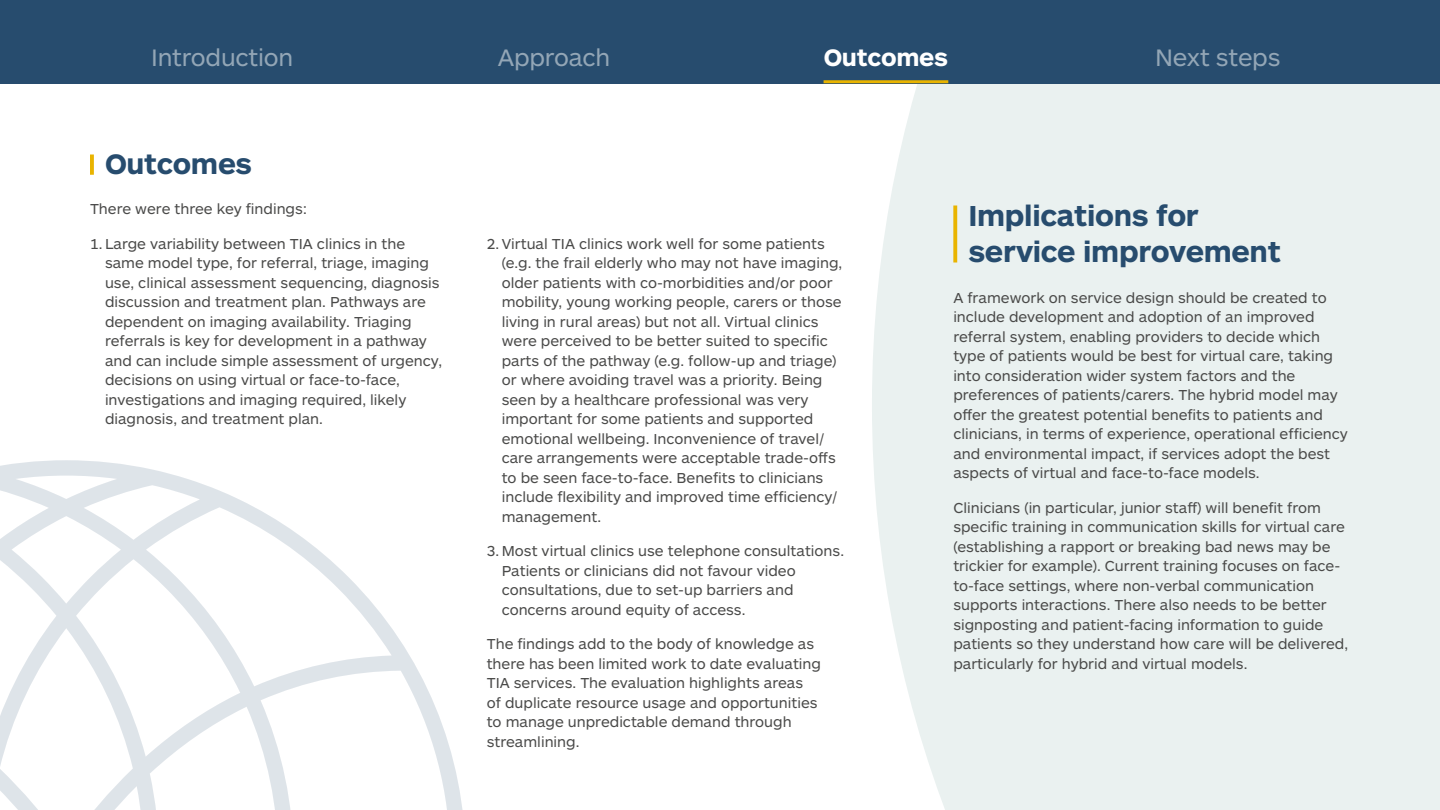
<style>
.page{position:relative;width:1440px;height:810px;background:#fff}
.page>*{position:absolute;margin:0;border:0;box-sizing:border-box;transform-origin:0 0}
.t1{font:700 30px/36px "ARS Maquette Pro";letter-spacing:-.01em;color:#274c6e}
.t2{font:700 29.25px "ARS Maquette Pro";letter-spacing:-.01em;color:#274c6e}
.t3{font:24.75px "ARS Maquette Pro";letter-spacing:-.01em;color:#93a6b6}
.t4{font:700 24.75px "ARS Maquette Pro";letter-spacing:-.01em;color:#fff}
.t5{font:15px/19.5px "ARS Maquette Pro";color:#4a4a49}
</style>
<div class="page">
<div style="left:872px;top:83px;width:568px;height:727px;background:#eaf1f0"></div>
<svg style="left:90px;top:154px;width:4px;height:21px"></svg>
<svg style="left:953px;top:206px;width:4px;height:56px"></svg>
<svg style="left:0;top:460px;width:463px;height:350px"></svg>
<div style="left:0;top:0;width:1440px;height:83px;background:#274c6e"></div>
<hr style="left:824px;top:80px;width:124px;height:3px;background:#e9b400">
<h3 class="t3" style="left:151px;top:41px;width:144px">Introduction</h3>
<h3 class="t3" style="left:498px;top:41px;width:114px">Approach</h3>
<h3 class="t4" style="left:824px;top:41px;width:126px">Outcomes</h3>
<h3 class="t3" style="left:1155px;top:41px;width:127px">Next steps</h3>
<h2 class="t2" style="left:105px;top:145px;width:149px">Outcomes</h2>
<p class="t5" style="left:90px;top:199px;width:219px">There were three key findings:</p>
<p class="t5" style="left:105px;top:233px;width:339px;text-indent:-15px">1. Large variability between TIA clinics in the same model type, for referral, triage, imaging use, clinical assessment sequencing, diagnosis discussion and treatment plan. Pathways are dependent on imaging availability. Triaging referrals is key for development in a pathway and can include simple assessment of urgency, decisions on using virtual or face-to-face, investigations and imaging required, likely diagnosis, and treatment plan.</p>
<p class="t5" style="left:502px;top:233px;width:342px;text-indent:-15px">2. Virtual TIA clinics work well for some patients (e.g. the frail elderly who may not have imaging, older patients with co-morbidities and/or poor mobility, young working people, carers or those living in rural areas) but not all. Virtual clinics were perceived to be better suited to specific parts of the pathway (e.g. follow-up and triage) or where avoiding travel was a priority. Being seen by a healthcare professional was very important for some patients and supported emotional wellbeing. Inconvenience of travel/ care arrangements were acceptable trade-offs to be seen face-to-face. Benefits to clinicians include flexibility and improved time efficiency/ management.</p>
<p class="t5" style="left:502px;top:541px;width:344px;text-indent:-15px">3. Most virtual clinics use telephone consultations.<br>Patients or clinicians did not favour video consultations, due to set-up barriers and concerns around equity of access.</p>
<p class="t5" style="left:487px;top:634px;width:336px">The findings add to the body of knowledge as there has been limited work to date evaluating TIA services. The evaluation highlights areas of duplicate resource usage and opportunities to manage unpredictable demand through streamlining.</p>
<h1 class="t1" style="left:968px;top:197px;width:314px">Implications for service improvement</h1>
<p class="t5" style="left:953px;top:287px;width:396px">A framework on service design should be created to include development and adoption of an improved referral system, enabling providers to decide which type of patients would be best for virtual care, taking into consideration wider system factors and the preferences of patients/carers. The hybrid model may offer the greatest potential benefits to patients and clinicians, in terms of experience, operational efficiency and environmental impact, if services adopt the best aspects of virtual and face-to-face models.</p>
<p class="t5" style="left:953px;top:497px;width:396px">Clinicians (in particular, junior staff) will benefit from specific training in communication skills for virtual care (establishing a rapport or breaking bad news may be trickier for example). Current training focuses on face&shy;to-face settings, where non-verbal communication supports interactions. There also needs to be better signposting and patient-facing information to guide patients so they understand how care will be delivered, particularly for hybrid and virtual models.</p>
</div>
